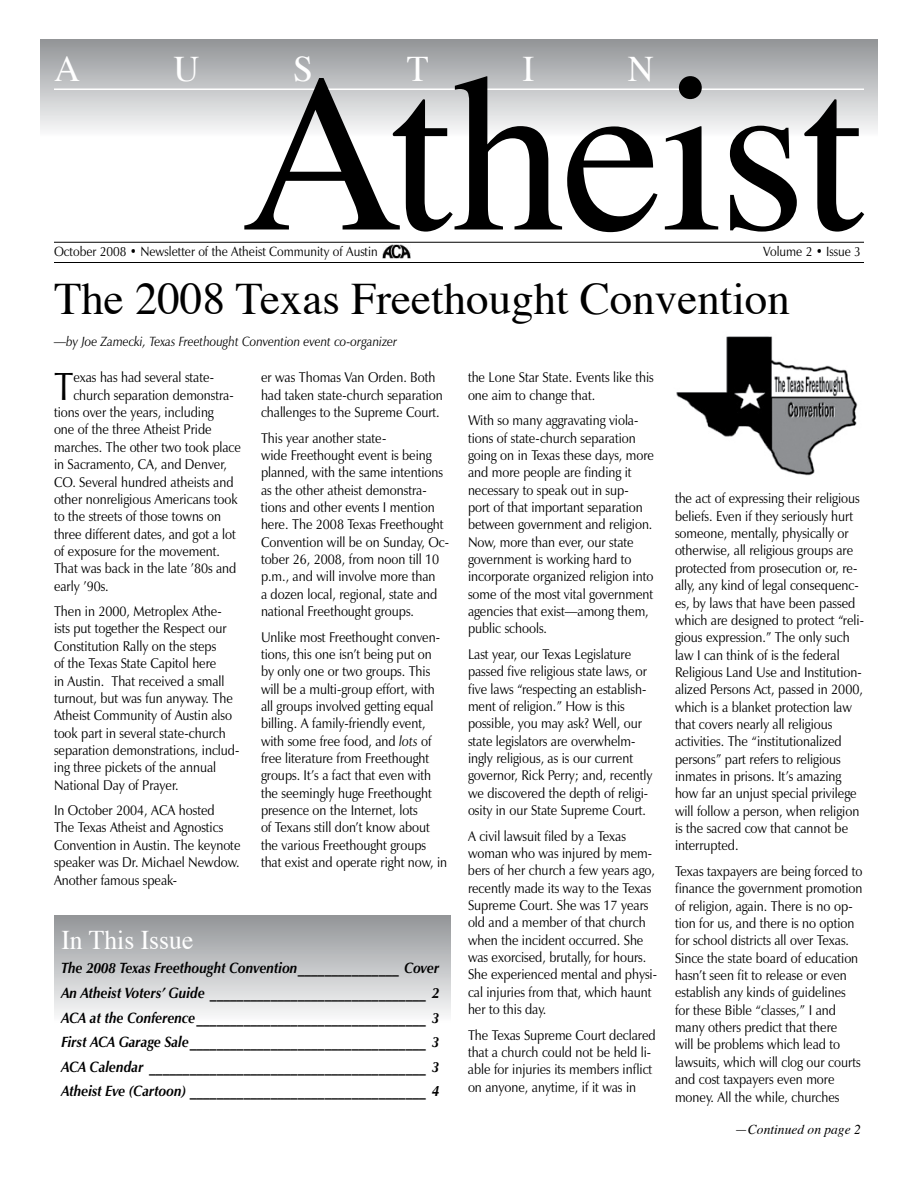
<style>
.page{position:relative;width:918px;height:1188px;background:#fff}
.page>*{position:absolute;margin:0;border:0;box-sizing:border-box;transform-origin:0 0}
.t1{font:225px "Times";letter-spacing:-.015em;color:#000}
.t2{font:45px "Times";color:#000}
.t3{font:39.6px "Zapf Humanist 601 BT";color:#000;scale:.9 1}
.t4{font:36px "Times";color:#fff}
.t5{font:27px "Times";color:#fff;scale:.95 1}
.t6{font:italic 700 15px/24.6px "Zapf Humanist 601 BT";color:#000;text-align:justify;scale:.9 1}
.t7{font:14.25px/17.4px "Zapf Humanist 601 BT";color:#000;scale:.9 1}
.t8{font:13.5px "Zapf Humanist 601 BT";color:#000;scale:.9 1}
.t9{font:italic 13.5px "Zapf Humanist 601 BT";color:#000;scale:.9 1}
.t10{font:italic 13.5px "Times";color:#000}
.s1{font-style:italic}
.s2{font-family:"Optima"}
</style>
<div class="page">
<div style="left:40px;top:40px;width:838px;height:123px;background:linear-gradient(to bottom,#96989b,#fff)"></div>
<hr style="left:54px;top:88px;width:810px;height:2px;background:#fff">
<hr style="left:54px;top:242px;width:810px;height:1px;background:#000">
<hr style="left:54px;top:262px;width:810px;height:1px;background:#000">
<div style="left:54px;top:915px;width:397px;height:136px;background:linear-gradient(to bottom,#96989b,#fff)"></div>
<img style="left:383px;top:244px;width:27px;height:14px">
<img style="left:676px;top:336px;width:182px;height:140px">
<h3 class="t4" style="left:54px;top:46px;width:27px">A</h3>
<h3 class="t4" style="left:174px;top:46px;width:27px">U</h3>
<h3 class="t4" style="left:293px;top:46px;width:22px">S</h3>
<h3 class="t4" style="left:407px;top:46px;width:23px">T</h3>
<h3 class="t4" style="left:522px;top:46px;width:13px">I</h3>
<h3 class="t4" style="left:628px;top:46px;width:27px">N</h3>
<h1 class="t1" style="left:241px;top:12px;width:625px">Atheist</h1>
<p class="t8" style="left:763px;top:243px;width:110px">Volume 2 • Issue 3</p>
<p class="t8" style="left:54px;top:243px;width:361px">October 2008 • Newsletter of the Atheist Community of Austin</p>
<h2 class="t2" style="left:54px;top:271px;width:737px">The 2008 Texas Freethought Convention</h2>
<p class="t9" style="left:54px;top:333px;width:383px">—by Joe Zamecki, Texas Freethought Convention event co-organizer</p>
<h3 class="t3" style="left:54px;top:362px;width:23px">T</h3>
<p class="t7" style="left:73px;top:369px;width:158px">exas has had several state-</p>
<p class="t7" style="left:73px;top:386px;width:180px">church separation demonstra-</p>
<p class="t7" style="left:54px;top:403px;width:179px">tions over the years, including</p>
<p class="t7" style="left:54px;top:421px;width:177px">one of the three Atheist Pride</p>
<p class="t7" style="left:54px;top:438px;width:209px">marches. The other two took place</p>
<p class="t7" style="left:54px;top:456px;width:194px">in Sacramento, CA, and Denver,</p>
<p class="t7" style="left:54px;top:473px;width:201px">CO. Several hundred atheists and</p>
<p class="t7" style="left:54px;top:490px;width:206px">other nonreligious Americans took</p>
<p class="t7" style="left:54px;top:508px;width:187px">to the streets of those towns on</p>
<p class="t7" style="left:54px;top:525px;width:204px">three different dates, and got a lot</p>
<p class="t7" style="left:54px;top:542px;width:186px">of exposure for the movement.</p>
<p class="t7" style="left:54px;top:560px;width:204px">That was back in the late ’80s and</p>
<p class="t7" style="left:54px;top:577px;width:62px">early ’90s.</p>
<p class="t7" style="left:54px;top:602px;width:207px">Then in 2000, Metroplex Athe&shy;ists put together the Respect our<br>Constitution Rally on the steps<br>of the Texas State Capitol here<br>in Austin. That received a small turnout, but was fun anyway. The<br>Atheist Community of Austin also took part in several state-church separation demonstrations, includ&shy;ing three pickets of the annual<br>National Day of Prayer.</p>
<p class="t7" style="left:54px;top:802px;width:209px">In October 2004, ACA hosted<br>The Texas Atheist and Agnostics<br>Convention in Austin. The keynote speaker was Dr. Michael Newdow.<br>Another famous speak-</p>
<p class="t7" style="left:261px;top:369px;width:204px">er was Thomas Van Orden. Both had taken state-church separation challenges to the Supreme Court.</p>
<p class="t7" style="left:261px;top:429px;width:211px">This year another state-<br>wide Freethought event is being planned, with the same intentions as the other atheist demonstra&shy;tions and other events I mention here. The 2008 Texas Freethought<br>Convention will be on Sunday, Oc&shy;tober 26, 2008, from noon till 10 p.m., and will involve more than<br>a dozen local, regional, state and national Freethought groups.</p>
<p class="t7" style="left:261px;top:628px;width:208px">Unlike most Freethought conven&shy;tions, this one isn’t being put on by only one or two groups. This will be a multi-group effort, with all groups involved getting equal billing. A family-friendly event, with some free food, and <span class="s1">lots</span> of free literature from Freethought groups. It’s a fact that even with the seemingly huge Freethought presence on the Internet, lots<br>of Texans still don’t know about the various Freethought groups that exist and operate right now, in</p>
<h3 class="t5" style="left:61px;top:923px;width:140px">In This Issue</h3>
<p class="t6" style="left:61px;top:956px;width:422px">The 2008 Texas Freethought Convention_______________ Cover An Atheist Voters’ Guide ________________________________ 2<br>ACA at the Conference__________________________________ 3<br>First ACA Garage Sale___________________________________ 3<br>ACA Calendar _________________________________________ 3<br>Atheist Eve (Cartoon) ___________________________________ 4</p>
<p class="t7" style="left:468px;top:369px;width:208px">the Lone Star State. Events like this one aim to change that.</p>
<p class="t7" style="left:468px;top:412px;width:208px">With so many aggravating viola&shy;tions of state-church separation going on in Texas these days, more and more people are finding it necessary to speak out in sup&shy;port of that important separation between government and religion.<br>Now, more than ever, our state government is working hard to incorporate organized religion into some of the most vital government agencies that exist—among them, public schools.</p>
<p class="t7" style="left:468px;top:645px;width:206px">Last year, our Texas Legislature passed five religious state laws, or five laws “respecting an establish&shy;ment of religion.” How is this possible, you may ask? Well, our state legislators are overwhelm&shy;ingly religious, as is our current governor, Rick Perry; and, recently we discovered the depth of religi&shy;osity in our State Supreme Court.</p>
<p class="t7" style="left:468px;top:827px;width:212px">A civil lawsuit filed by a Texas woman who was injured by mem&shy;bers of her church a few years ago, recently made its way to the Texas<br>Supreme Court. She was 17 years old and a member of that church when the incident occurred. She was exorcised, brutally, for hours.<br>She experienced mental and physi&shy;cal injuries from that, which haunt her to this day.</p>
<p class="t7" style="left:468px;top:1026px;width:210px">The Texas Supreme Court declared that a church could not be held li&shy;able for injuries its members inflict on anyone, anytime, if it was in</p>
<p class="t7" style="left:675px;top:490px;width:212px">the act of expressing their religious beliefs. Even if they seriously hurt someone, mentally, physically or otherwise, all religious groups are protected from prosecution or, re&shy;ally, any kind of legal consequenc&shy;es, by laws that have been passed which are designed to protect “reli&shy;gious expression.” The only such law I can think of is the federal Religious Land Use and Institution&shy;alized Persons Act, passed in 2000, which is a blanket protection law that covers nearly all religious activities. The “institutionalized persons” part refers to religious inmates in prisons. It’s amazing how far an unjust special privilege will follow a person, when religion is the sacred cow that cannot be interrupted.</p>
<p class="t7" style="left:675px;top:862px;width:210px">Texas taxpayers are being forced to finance the government promotion of religion, again. There is no op&shy;tion for us, and there is no option for school districts all over Texas.<br>Since the state board of education hasn’t seen fit to release or even establish any kinds of guidelines for these Bible “classes,” I and many others predict that there<br>will be problems which lead to lawsuits, which will clog our courts and cost taxpayers even more money. All the while, churches</p>
<p class="t10" style="left:734px;top:1122px;width:128px"><span class="s2">—</span>Continued on page 2</p>
</div>
